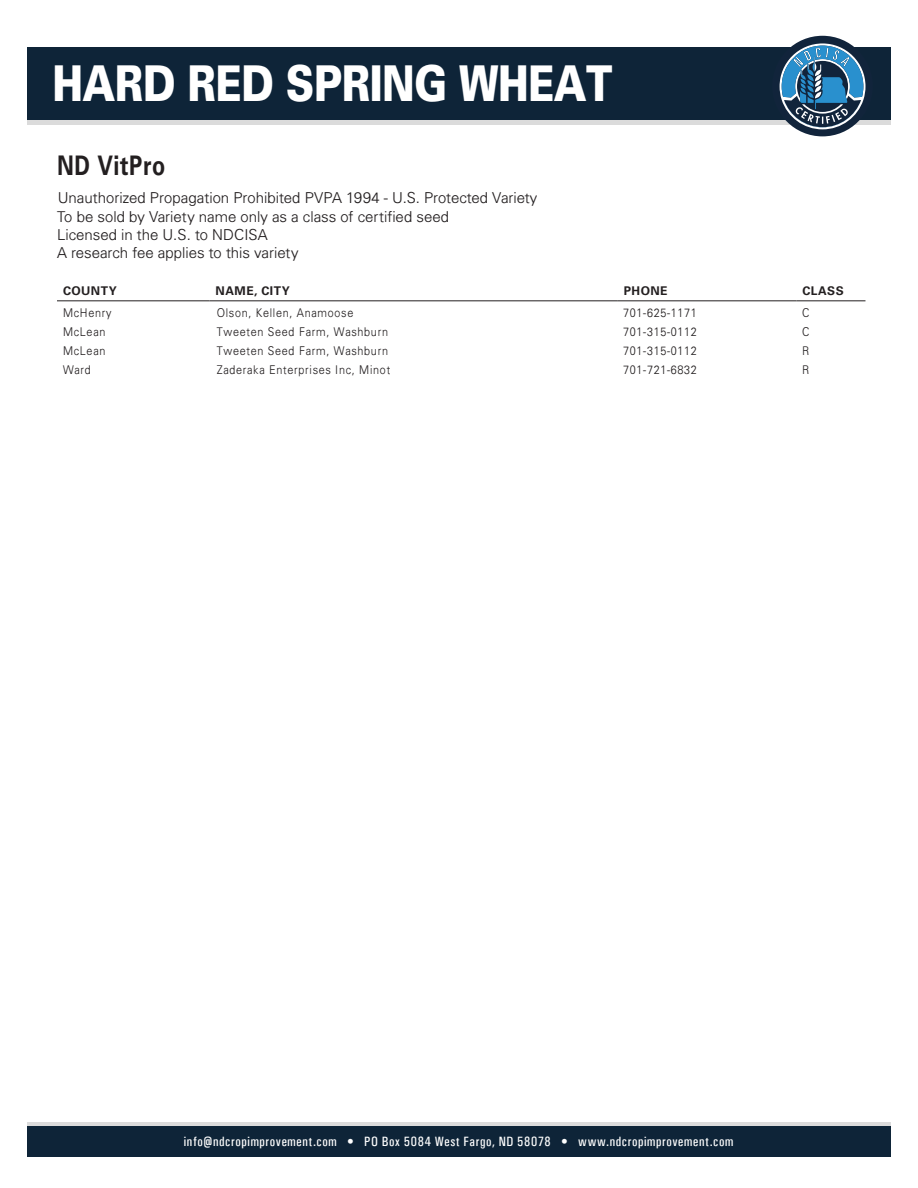
<style>
.page{position:relative;width:918px;height:1188px;background:#fff}
.page>*{position:absolute;margin:0;border:0;box-sizing:border-box;transform-origin:0 0}
.t1{font:900 49.35px "Univers LT Std";letter-spacing:-.015em;color:#fff;scale:.8 1}
.t2{font:700 27px "Univers LT Std";letter-spacing:.03em;color:#231f20;scale:.8 1}
.t3{font:300 15px/18px "Univers";letter-spacing:.005em;color:#231f20}
.t4{font:13.5px "Univers Condensed";letter-spacing:.045em;color:#fff}
.t5{font:300 12px "Univers";letter-spacing:.07em;color:#231f20;scale:.9 1}
.t6{font:700 12px "Univers LT Std";letter-spacing:.04em;color:#231f20}
</style>
<div class="page">
<hr style="left:27px;top:1122px;width:864px;height:4px;background:#dbdbdb">
<div style="left:27px;top:1126px;width:864px;height:31px;background:#0e2438"></div>
<div style="left:27px;top:120px;width:864px;height:5px;background:#dbdbdb"></div>
<div style="left:27px;top:48px;width:864px;height:72px;background:#0e2438"></div>
<div style="left:772px;top:36px;width:101px;height:100px;background:#11243b;border-radius:50px"></div>
<svg style="left:780px;top:43px;width:86px;height:86px"></svg>
<hr style="left:57px;top:301px;width:153px;height:1px;background:#231f20">
<hr style="left:210px;top:301px;width:408px;height:1px;background:#231f20">
<hr style="left:618px;top:301px;width:178px;height:1px;background:#231f20">
<hr style="left:796px;top:301px;width:69px;height:1px;background:#231f20">
<h1 class="t1" style="left:52px;top:52px;width:702px">HARD RED SPRING WHEAT</h1>
<h2 class="t2" style="left:57px;top:149px;width:137px">ND VitPro</h2>
<p class="t3" style="left:57px;top:207px;width:394px">To be sold by Variety name only as a class of certified seed<br>Licensed in the U.S. to NDCISA<br>A research fee applies to this variety</p>
<p class="t6" style="left:63px;top:284px;width:55px">COUNTY</p>
<p class="t6" style="left:216px;top:284px;width:76px">NAME, CITY</p>
<p class="t6" style="left:624px;top:284px;width:45px">PHONE</p>
<p class="t6" style="left:802px;top:284px;width:43px">CLASS</p>
<p class="t3" style="left:58px;top:189px;width:481px">Unauthorized Propagation Prohibited PVPA 1994 - U.S. Protected Variety</p>
<p class="t5" style="left:63px;top:305px;width:55px">McHenry</p>
<p class="t5" style="left:217px;top:305px;width:153px">Olson, Kellen, Anamoose</p>
<p class="t5" style="left:623px;top:305px;width:83px">701-625-1171</p>
<p class="t5" style="left:802px;top:305px;width:9px">C</p>
<p class="t5" style="left:63px;top:324px;width:49px">McLean</p>
<p class="t5" style="left:217px;top:324px;width:192px">Tweeten Seed Farm, Washburn</p>
<p class="t5" style="left:623px;top:324px;width:83px">701-315-0112</p>
<p class="t5" style="left:802px;top:324px;width:9px">C</p>
<p class="t5" style="left:63px;top:343px;width:49px">McLean</p>
<p class="t5" style="left:217px;top:343px;width:192px">Tweeten Seed Farm, Washburn</p>
<p class="t5" style="left:623px;top:343px;width:83px">701-315-0112</p>
<p class="t5" style="left:802px;top:343px;width:9px">R</p>
<p class="t5" style="left:63px;top:362px;width:33px">Ward</p>
<p class="t5" style="left:217px;top:362px;width:194px">Zaderaka Enterprises Inc, Minot</p>
<p class="t5" style="left:623px;top:362px;width:83px">701-721-6832</p>
<p class="t5" style="left:802px;top:362px;width:9px">R</p>
<p class="t4" style="left:184px;top:1134px;width:551px">info@ndcropimprovement.com • PO Box 5084 West Fargo, ND 58078 • www.ndcropimprovement.com</p>
</div>
